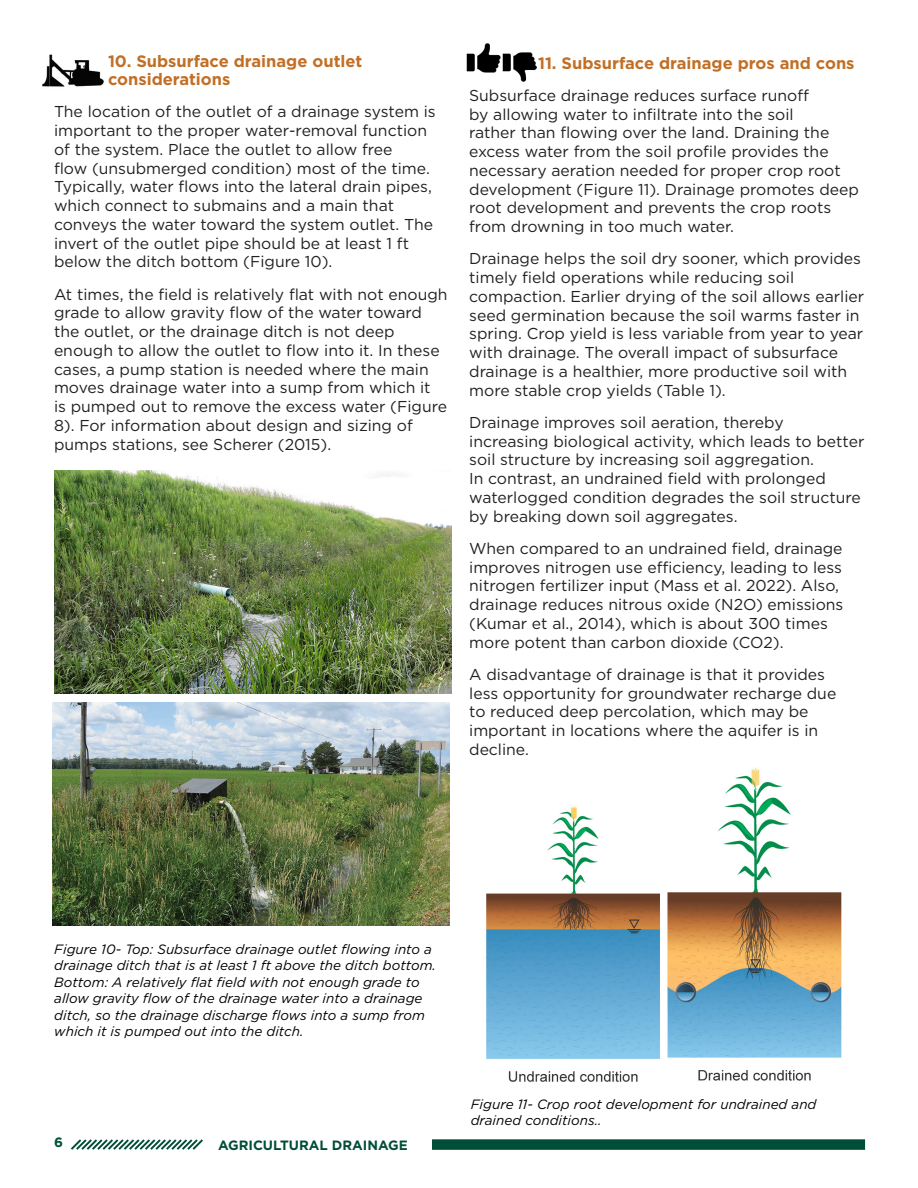
<style>
.page{position:relative;width:918px;height:1188px;background:#fff}
.page>*{position:absolute;margin:0;border:0;box-sizing:border-box;transform-origin:0 0}
.Heading_1{font:700 16.5px/18px "Gotham";color:#c26f26}
.Figure_captions{font:15.75px/18.8px "Gotham";color:#231f20}
.t1{font:italic 13.5px/16.5px "Gotham";color:#000}
.t2{font:700 13.5px "Gotham";color:#004e38}
</style>
<div class="page">
<div style="left:432px;top:1139px;width:433px;height:11px;background:#004e38"></div>
<svg style="left:71px;top:1139px;width:132px;height:11px"></svg>
<img style="left:42px;top:54px;width:62px;height:33px">
<img style="left:54px;top:470px;width:397px;height:223px">
<img style="left:53px;top:703px;width:397px;height:222px">
<img style="left:466px;top:43px;width:70px;height:39px">
<img style="left:485px;top:768px;width:357px;height:314px">
<p class="Heading_1" style="left:108px;top:52px;width:256px">10. Subsurface drainage outlet considerations</p>
<p class="Figure_captions" style="left:54px;top:102px;width:383px">The location of the outlet of a drainage system is important to the proper water-removal function of the system. Place the outlet to allow free<br>flow (unsubmerged condition) most of the time.<br>Typically, water flows into the lateral drain pipes, which connect to submains and a main that conveys the water toward the system outlet. The invert of the outlet pipe should be at least 1 ft below the ditch bottom (Figure 10).</p>
<p class="Figure_captions" style="left:54px;top:284px;width:395px">At times, the field is relatively flat with not enough grade to allow gravity flow of the water toward the outlet, or the drainage ditch is not deep enough to allow the outlet to flow into it. In these cases, a pump station is needed where the main moves drainage water into a sump from which it<br>is pumped out to remove the excess water (Figure 8). For information about design and sizing of pumps stations, see Scherer (2015).</p>
<p class="Heading_1" style="left:538px;top:54px;width:318px">11. Subsurface drainage pros and cons</p>
<p class="Figure_captions" style="left:469px;top:86px;width:391px">Subsurface drainage reduces surface runoff<br>by allowing water to infiltrate into the soil<br>rather than flowing over the land. Draining the excess water from the soil profile provides the necessary aeration needed for proper crop root development (Figure 11). Drainage promotes deep root development and prevents the crop roots from drowning in too much water.</p>
<p class="Figure_captions" style="left:469px;top:249px;width:397px">Drainage helps the soil dry sooner, which provides timely field operations while reducing soil compaction. Earlier drying of the soil allows earlier seed germination because the soil warms faster in spring. Crop yield is less variable from year to year with drainage. The overall impact of subsurface drainage is a healthier, more productive soil with more stable crop yields (Table 1).</p>
<p class="Figure_captions" style="left:469px;top:413px;width:397px">Drainage improves soil aeration, thereby increasing biological activity, which leads to better soil structure by increasing soil aggregation.<br>In contrast, an undrained field with prolonged waterlogged condition degrades the soil structure by breaking down soil aggregates.</p>
<p class="Figure_captions" style="left:469px;top:539px;width:376px">When compared to an undrained field, drainage improves nitrogen use efficiency, leading to less nitrogen fertilizer input (Mass et al. 2022). Also, drainage reduces nitrous oxide (N2O) emissions (Kumar et al., 2014), which is about 300 times more potent than carbon dioxide (CO2).</p>
<p class="Figure_captions" style="left:469px;top:665px;width:369px">A disadvantage of drainage is that it provides less opportunity for groundwater recharge due to reduced deep percolation, which may be important in locations where the aquifer is in decline.</p>
<p class="t1" style="left:54px;top:941px;width:383px">Figure 10- Top: Subsurface drainage outlet flowing into a drainage ditch that is at least 1 ft above the ditch bottom.</p>
<p class="t1" style="left:54px;top:974px;width:372px">Bottom: A relatively flat field with not enough grade to allow gravity flow of the drainage water into a drainage ditch, so the drainage discharge flows into a sump from which it is pumped out into the ditch.</p>
<p class="t2" style="left:54px;top:1134px;width:10px">6</p>
<p class="t2" style="left:218px;top:1136px;width:191px">AGRICULTURAL DRAINAGE</p>
<p class="t1" style="left:471px;top:1095px;width:347px">Figure 11- Crop root development for undrained and drained conditions..</p>
</div>
